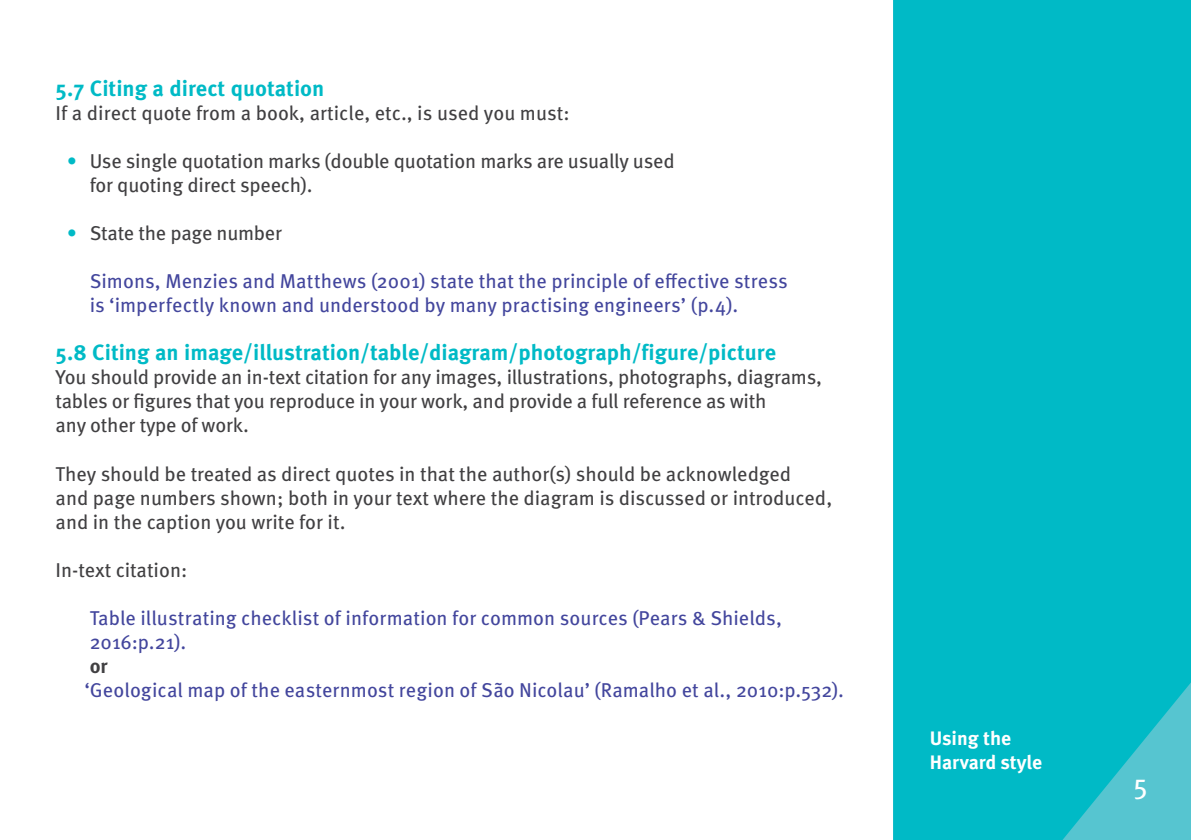
<style>
.page{position:relative;width:1191px;height:840px;background:#fff}
.page>*{position:absolute;margin:0;border:0;box-sizing:border-box;transform-origin:0 0}
.t1{font:28.4px "Meta OT";color:#fff}
.t2{font:700 22px "Meta OT";color:#00bac6}
.t3{font:20px/24px "Meta OT";letter-spacing:-.01em;color:#414042}
.t4{font:20px/24px "Meta OT";color:#43469d}
.t5{font:700 20px "Meta OT";color:#414042}
.t6{font:700 19.4px/24px "Meta OT";color:#fff}
.s1{color:#00bac6}
</style>
<div class="page">
<div style="left:893px;top:0;width:298px;height:839px;background:#00bac6"></div>
<p class="t2" style="left:56px;top:74px;width:270px">5.7 Citing a direct quotation</p>
<p class="t3" style="left:56px;top:101px;width:515px">If a direct quote from a book, article, etc., is used you must:</p>
<p class="t3" style="left:90px;top:149px;width:586px;text-indent:-23px"><span class="s1">•</span> Use single quotation marks (double quotation marks are usually used for quoting direct speech).</p>
<p class="t3" style="left:67px;top:221px;width:216px"><span class="s1">•</span> State the page number</p>
<p class="t4" style="left:90px;top:269px;width:699px">Simons, Menzies and Matthews (2001) state that the principle of effective stress is ‘imperfectly known and understood by many practising engineers’ (p.4).</p>
<p class="t2" style="left:56px;top:338px;width:722px">5.8 Citing an image/illustration/table/diagram/photograph/figure/picture</p>
<p class="t3" style="left:56px;top:365px;width:768px">You should provide an in-text citation for any images, illustrations, photographs, diagrams, tables or figures that you reproduce in your work, and provide a full reference as with<br>any other type of work.</p>
<p class="t3" style="left:56px;top:461px;width:778px">They should be treated as direct quotes in that the author(s) should be acknowledged<br>and page numbers shown; both in your text where the diagram is discussed or introduced, and in the caption you write for it.</p>
<p class="t3" style="left:56px;top:557px;width:133px">In-text citation:</p>
<p class="t4" style="left:90px;top:605px;width:694px">Table illustrating checklist of information for common sources (Pears &amp; Shields,<br>2016:p.21).</p>
<p class="t5" style="left:90px;top:652px;width:20px">or</p>
<p class="t4" style="left:84px;top:677px;width:761px">‘Geological map of the easternmost region of São Nicolau’ (Ramalho et al., 2010:p.532).</p>
<p class="t6" style="left:930px;top:725px;width:114px">Using the<br>Harvard style</p>
<h1 class="t1" style="left:1133px;top:766px;width:16px">5</h1>
</div>
